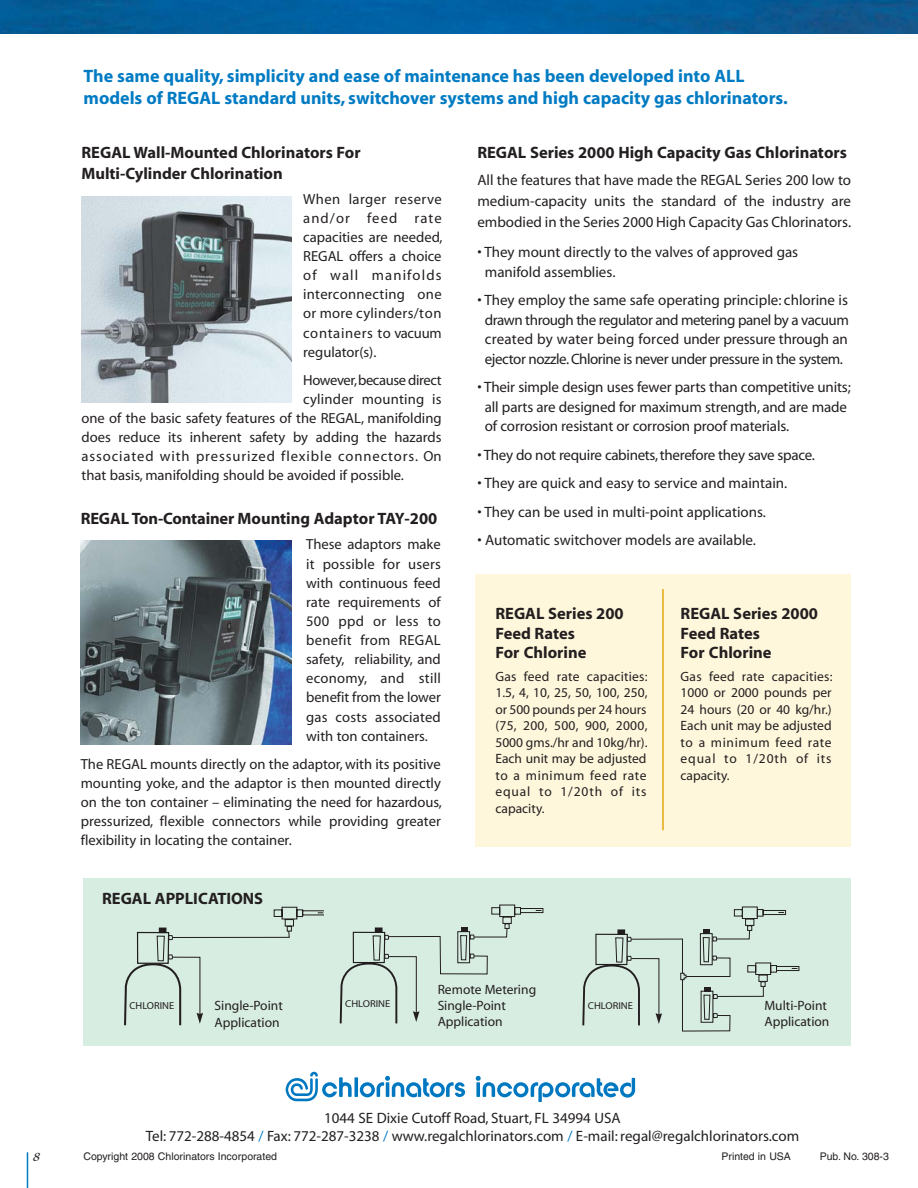
<style>
.page{position:relative;width:918px;height:1188px;background:#fff}
.page>*{position:absolute;margin:0;border:0;box-sizing:border-box;transform-origin:0 0}
.t1{font:700 18px/22.5px "Myriad";color:#007bc3}
.t2{font:700 16.5px/19.8px "Myriad";color:#231f20}
.t3{font:15px/19.5px "Myriad";color:#231f20}
.t4{font:15px/19.5px "Myriad";letter-spacing:-.03em;color:#231f20;text-align:center}
.t5{font:15px "Myriad";letter-spacing:-.02em;color:#231f20}
.t6{font:15px "Alexa";color:#231f20}
.t7{font:14.7px/19.2px "Myriad";color:#231f20;text-align:justify}
.t8{font:14.7px "Myriad";letter-spacing:.06em;color:#231f20}
.t9{font:14.7px "Myriad";letter-spacing:-.025em;color:#231f20}
.t10{font:13.5px/16.5px "Myriad";color:#231f20}
.t11{font:10.5px "Helvetica";color:#231f20}
.t12{font:10.2px "Myriad";color:#231f20}
.t13{font:10.05px "Myriad";color:#231f20;scale:1.05 1}
.s1{color:#007bc3}
</style>
<div class="page">
<div style="left:83px;top:878px;width:767px;height:168px;background:#d7ede2"></div>
<svg style="left:354px;top:1077px;width:4px;height:20px"></svg>
<svg style="left:360px;top:1076px;width:105px;height:22px"></svg>
<svg style="left:476px;top:1076px;width:159px;height:26px"></svg>
<svg style="left:286px;top:1072px;width:66px;height:29px"></svg>
<img style="left:81px;top:196px;width:210px;height:206px">
<img style="left:81px;top:541px;width:210px;height:204px">
<img style="left:0;top:0;width:918px;height:34px">
<div style="left:475px;top:574px;width:375px;height:273px;background:#fff7dc"></div>
<svg style="left:124px;top:907px;width:199px;height:118px"></svg>
<svg style="left:582px;top:830px;width:218px;height:202px"></svg>
<svg style="left:339px;top:904px;width:205px;height:120px"></svg>
<hr style="left:662px;top:589px;width:2px;height:241px;background:#e5a712">
<hr style="left:27px;top:1152px;width:1px;height:36px;background:#007bc3">
<p class="t6" style="left:33px;top:1151px;width:8px">8</p>
<p class="t1" style="left:84px;top:66px;width:706px">The same quality, simplicity and ease of maintenance has been developed into ALL models of REGAL standard units, switchover systems and high capacity gas chlorinators.</p>
<p class="t2" style="left:82px;top:143px;width:281px;line-height:21px">REGAL Wall-Mounted Chlorinators For<br>Multi-Cylinder Chlorination</p>
<p class="t7" style="left:303px;top:190px;width:141px">When larger reserve and/or feed rate capacities are needed, REGAL offers a choice of wall manifolds interconnecting one or more cylinders/ton containers to vacuum regulator(s).</p>
<p class="t9" style="left:303px;top:374px;width:140px">However, because direct</p>
<p class="t7" style="left:303px;top:391px;width:140px">cylinder mounting is</p>
<p class="t7" style="left:82px;top:410px;width:362px">one of the basic safety features of the REGAL, manifolding</p>
<p class="t7" style="left:82px;top:429px;width:362px">does reduce its inherent safety by adding the hazards</p>
<p class="t8" style="left:82px;top:451px;width:362px">associated with pressurized flexible connectors. On</p>
<p class="t7" style="left:82px;top:467px;width:324px">that basis, manifolding should be avoided if possible.</p>
<p class="t2" style="left:81px;top:510px;width:358px">REGAL Ton-Container Mounting Adaptor TAY-200</p>
<p class="t7" style="left:306px;top:536px;width:136px">These adaptors make it possible for users with continuous feed rate requirements of 500 ppd or less to benefit from REGAL safety, reliability, and economy, and still benefit from the lower gas costs associated with ton containers.</p>
<p class="t7" style="left:81px;top:755px;width:363px">The REGAL mounts directly on the adaptor, with its positive mounting yoke, and the adaptor is then mounted directly on the ton container – eliminating the need for hazardous, pressurized, flexible connectors while providing greater flexibility in locating the container.</p>
<p class="t2" style="left:102px;top:890px;width:163px">REGAL APPLICATIONS</p>
<p class="t2" style="left:477px;top:144px;width:371px">REGAL Series 2000 High Capacity Gas Chlorinators</p>
<p class="t3" style="left:477px;top:171px;width:375px;line-height:21px;text-align:justify">All the features that have made the REGAL Series 200 low to medium-capacity units the standard of the industry are embodied in the Series 2000 High Capacity Gas Chlorinators.</p>
<p class="t3" style="left:485px;top:244px;width:315px;text-indent:-8px">• They mount directly to the valves of approved gas manifold assemblies.</p>
<p class="t4" style="left:477px;top:292px;width:373px">• They employ the same safe operating principle: chlorine is drawn through the regulator and metering panel by a vacuum created by water being forced under pressure through an ejector nozzle. Chlorine is never under pressure in the system.</p>
<p class="t3" style="left:485px;top:379px;width:367px;text-indent:-8px">• Their simple design uses fewer parts than competitive units; all parts are designed for maximum strength, and are made of corrosion resistant or corrosion proof materials.</p>
<p class="t5" style="left:477px;top:449px;width:339px">• They do not require cabinets, therefore they save space.</p>
<p class="t3" style="left:477px;top:475px;width:311px">• They are quick and easy to service and maintain.</p>
<p class="t3" style="left:477px;top:503px;width:290px">• They can be used in multi-point applications.</p>
<p class="t3" style="left:477px;top:532px;width:280px">• Automatic switchover models are available.</p>
<p class="t2" style="left:495px;top:605px;width:130px">REGAL Series 200<br>Feed Rates<br>For Chlorine</p>
<p class="t10" style="left:495px;top:669px;width:154px;text-align:justify">Gas feed rate capacities:<br>1.5, 4, 10, 25, 50, 100, 250, or 500 pounds per 24 hours (75, 200, 500, 900, 2000, 5000 gms./hr and 10kg/hr).<br>Each unit may be adjusted to a minimum feed rate equal to 1/20th of its capacity.</p>
<p class="t2" style="left:681px;top:605px;width:139px">REGAL Series 2000<br>Feed Rates<br>For Chlorine</p>
<p class="t10" style="left:681px;top:669px;width:154px;text-align:justify">Gas feed rate capacities:<br>1000 or 2000 pounds per 24 hours (20 or 40 kg/hr.)<br>Each unit may be adjusted to a minimum feed rate equal to 1/20th of its capacity.</p>
<p class="t10" style="left:438px;top:982px;width:100px">Remote Metering<br>Single-Point<br>Application</p>
<p class="t13" style="left:345px;top:1000px;width:44px">CHLORINE</p>
<p class="t10" style="left:764px;top:998px;width:66px">Multi-Point<br>Application</p>
<p class="t10" style="left:215px;top:999px;width:70px">Single-Point<br>Application</p>
<p class="t12" style="left:130px;top:1001px;width:46px">CHLORINE</p>
<p class="t13" style="left:588px;top:1002px;width:44px">CHLORINE</p>
<p class="t3" style="left:146px;top:1110px;width:655px;line-height:18px;text-align:center">1044 SE Dixie Cutoff Road, Stuart, FL 34994 USA<br>Tel: 772-288-4854 <span class="s1">/</span> Fax: 772-287-3238 <span class="s1">/</span> www.regalchlorinators.com <span class="s1">/</span> E-mail: regal@regalchlorinators.com</p>
<p class="t11" style="left:83px;top:1153px;width:195px">Copyright 2008 Chlorinators Incorporated</p>
<p class="t11" style="left:721px;top:1153px;width:71px">Printed in USA</p>
<p class="t11" style="left:820px;top:1153px;width:71px">Pub. No. 308-3</p>
</div>
